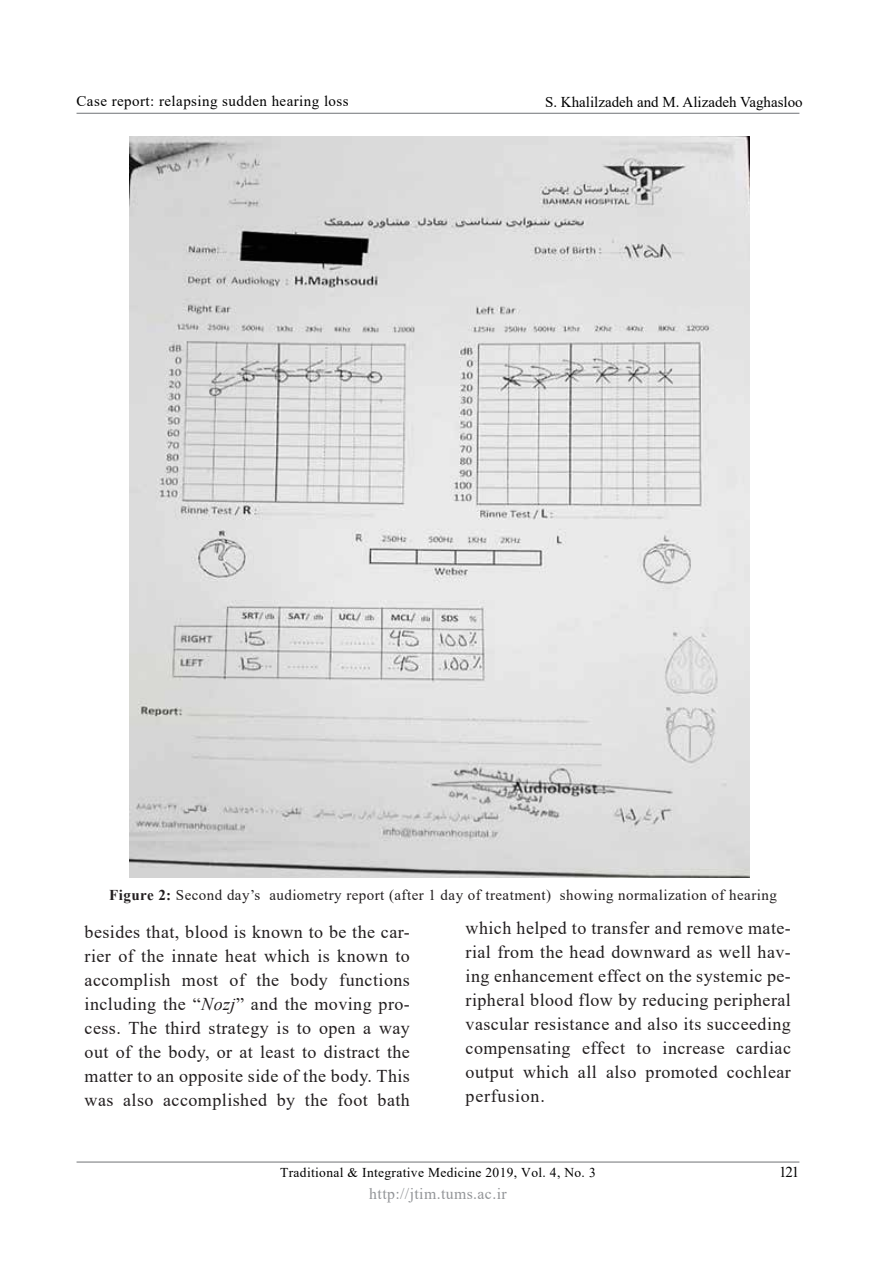
<style>
.page{position:relative;width:893px;height:1263px;background:#fff}
.page>*{position:absolute;margin:0;border:0;box-sizing:border-box;transform-origin:0 0}
.t1{font:18px/24px "Times New Roman";letter-spacing:.025em;color:#221e1f;text-align:justify}
.t2{font:15.75px "Times New Roman";letter-spacing:.025em;color:#939598}
.t3{font:15px "Times New Roman";letter-spacing:.03em;color:#221e1f}
.t4{font:15px "Times New Roman";letter-spacing:.03em;color:#000}
.t5{font:15px "Times New Roman";color:#000}
.t6{font:13.5px "Times New Roman";letter-spacing:.025em;color:#000}
.s1{font-weight:700}
.s2{font-style:italic}
</style>
<div class="page">
<hr style="left:77px;top:1161px;width:722px;height:1px;background:#808285">
<hr style="left:77px;top:113px;width:722px;height:1px;background:#808285">
<img style="left:129px;top:136px;width:620px;height:741px">
<p class="t4" style="left:77px;top:90px;width:274px">Case report: relapsing sudden hearing loss</p>
<p class="t5" style="left:545px;top:91px;width:259px">S. Khalilzadeh and M. Alizadeh Vaghasloo</p>
<p class="t3" style="left:109px;top:884px;width:669px"><span class="s1">Figure 2:</span> Second day’s audiometry report (after 1 day of treatment) showing normalization of hearing</p>
<p class="t1" style="left:85px;top:919px;width:327px">besides that, blood is known to be the car&shy;rier of the innate heat which is known to accomplish most of the body functions including the “<span class="s2">Nozj</span>” and the moving pro&shy;cess. The third strategy is to open a way out of the body, or at least to distract the matter to an opposite side of the body. This was also accomplished by the foot bath</p>
<p class="t1" style="left:466px;top:916px;width:327px">which helped to transfer and remove mate&shy;rial from the head downward as well hav&shy;ing enhancement effect on the systemic pe&shy;ripheral blood flow by reducing peripheral vascular resistance and also its succeeding compensating effect to increase cardiac output which all also promoted cochlear perfusion.</p>
<p class="t6" style="left:280px;top:1163px;width:317px">Traditional &amp; Integrative Medicine 2019, Vol. 4, No. 3</p>
<p class="t2" style="left:369px;top:1182px;width:139px">http://jtim.tums.ac.ir</p>
<p class="t4" style="left:779px;top:1161px;width:22px">121</p>
</div>
